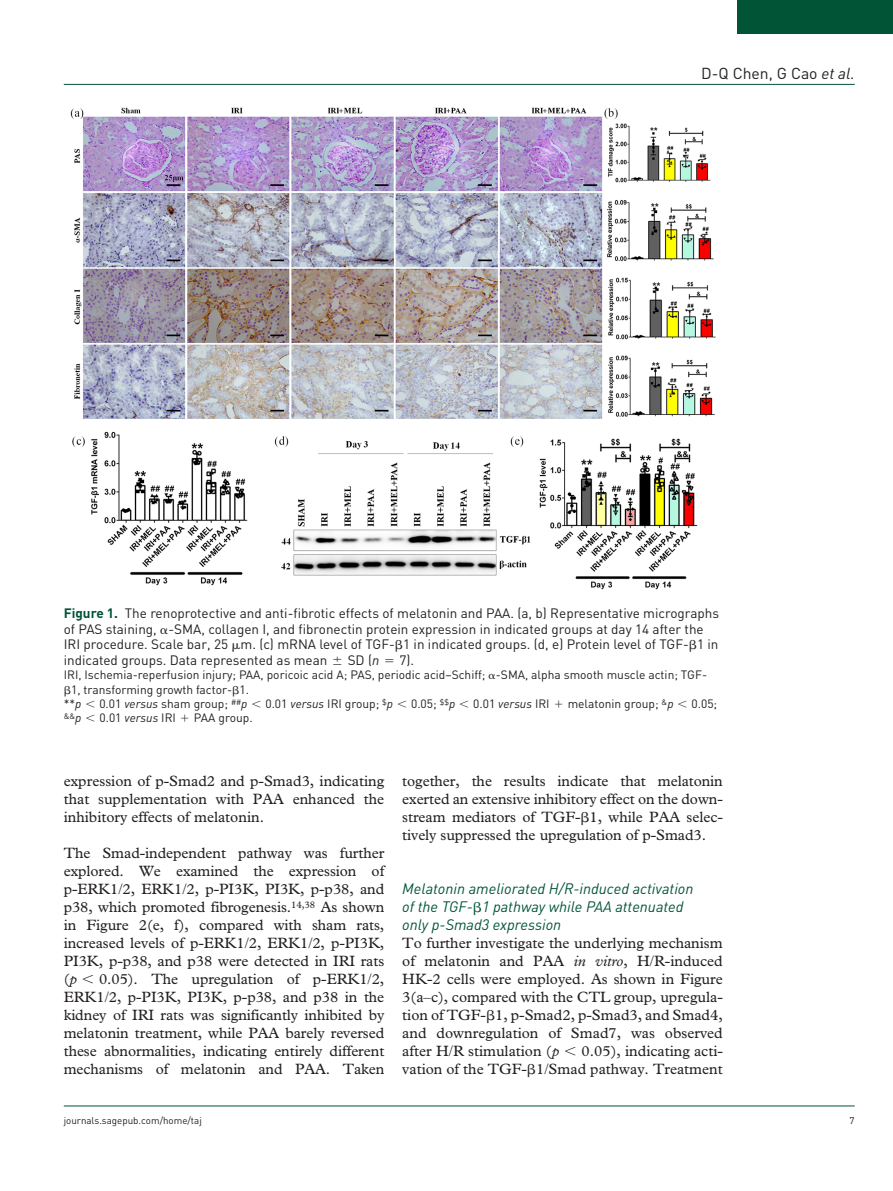
<style>
.page{position:relative;width:893px;height:1191px;background:#fff}
.page>*{position:absolute;margin:0;border:0;box-sizing:border-box;transform-origin:0 0}
.t1{font:15.75px "DIN";color:#231f20}
.t2{font:15px/18px "Plantin Std";color:#231f20;text-align:justify}
.t3{font:italic 15px/18px "DIN";color:#015436}
.t4{font:13.5px/15.8px "DIN";color:#231f20}
.t5{font:12px "DIN";color:#231f20}
.t6{font:9.75px "DIN";color:#231f20}
.t7{font:7.8px "DIN";color:#231f20}
.s1{font-style:italic}
.s2{font-weight:700;color:#015436}
.s3{font-style:italic;font-size:12px}
</style>
<div class="page">
<hr style="left:64px;top:84px;width:791px;height:1px;background:#015436">
<hr style="left:64px;top:1105px;width:791px;height:1px;background:#015436">
<div style="left:738px;top:0;width:155px;height:34px;background:#015436"></div>
<img style="left:70px;top:107px;width:646px;height:483px">
<p class="t1" style="left:701px;top:63px;width:155px">D-Q Chen, G Cao <span class="s1">et al.</span></p>
<p class="t4" style="left:64px;top:605px;width:657px"><span class="s2">Figure 1.</span> The renoprotective and anti-fibrotic effects of melatonin and PAA. (a, b) Representative micrographs of PAS staining, -SMA, collagen I, and fibronectin protein expression in indicated groups at day 14 after the IRI procedure. Scale bar, 25 m. (c) mRNA level of TGF- 1 in indicated groups. (d, e) Protein level of TGF- 1 in indicated groups. Data represented as mean</p>
<p class="t4" style="left:348px;top:652px;width:33px">SD (<span class="s1">n</span></p>
<p class="t4" style="left:400px;top:652px;width:16px">7).</p>
<p class="t5" style="left:64px;top:667px;width:645px">IRI, Ischemia-reperfusion injury; PAA, poricoic acid A; PAS, periodic acid–Schiff; -SMA, alpha smooth muscle actin; TGF-</p>
<p class="t5" style="left:71px;top:682px;width:179px">1, transforming growth factor- 1.</p>
<p class="t5" style="left:64px;top:696px;width:19px">**<span class="s1">p</span></p>
<p class="t5" style="left:99px;top:696px;width:150px">0.01 <span class="s1">versus</span> sham group; <sup>##</sup><span class="s1">p</span></p>
<p class="t5" style="left:265px;top:696px;width:129px">0.01 <span class="s1">versus</span> IRI group; <sup>$</sup><span class="s1">p</span></p>
<p class="t5" style="left:411px;top:696px;width:46px">0.05; <sup>$$</sup><span class="s1">p</span></p>
<p class="t5" style="left:473px;top:696px;width:78px">0.01 <span class="s1">versus</span> IRI</p>
<p class="t5" style="left:568px;top:696px;width:107px">melatonin group; <sup>&amp;</sup><span class="s1">p</span></p>
<p class="t5" style="left:692px;top:696px;width:27px">0.05;</p>
<p class="t7" style="left:64px;top:711px;width:19px">&amp;&amp;<span class="s3">p</span></p>
<p class="t5" style="left:100px;top:710px;width:78px">0.01 <span class="s1">versus</span> IRI</p>
<p class="t5" style="left:194px;top:710px;width:60px">PAA group.</p>
<p class="t2" style="left:64px;top:772px;width:322px">expression of p-Smad2 and p-Smad3, indicating that supplementation with PAA enhanced the inhibitory effects of melatonin.</p>
<p class="t2" style="left:64px;top:844px;width:322px">The Smad-independent pathway was further explored. We examined the expression of p-ERK1/2, ERK1/2, p-PI3K, PI3K, p-p38, and p38, which promoted fibrogenesis.<sup>14,38</sup> As shown in Figure 2(e, f), compared with sham rats, increased levels of p-ERK1/2, ERK1/2, p-PI3K, PI3K, p-p38, and p38 were detected in IRI rats (<span class="s1">p</span></p>
<p class="t2" style="left:64px;top:970px;width:322px;text-indent:35px">0.05). The upregulation of p-ERK1/2, ERK1/2, p-PI3K, PI3K, p-p38, and p38 in the kidney of IRI rats was significantly inhibited by melatonin treatment, while PAA barely reversed these abnormalities, indicating entirely different mechanisms of melatonin and PAA. Taken</p>
<p class="t2" style="left:402px;top:772px;width:322px">together, the results indicate that melatonin exerted an extensive inhibitory effect on the down&shy;stream mediators of TGF- 1, while PAA selec&shy;tively suppressed the upregulation of p-Smad3.</p>
<p class="t3" style="left:402px;top:879px;width:293px">Melatonin ameliorated H/R-induced activation of the TGF- 1 pathway while PAA attenuated only p-Smad3 expression</p>
<p class="t2" style="left:402px;top:934px;width:322px">To further investigate the underlying mechanism of melatonin and PAA <span class="s1">in vitro</span>, H/R-induced HK-2 cells were employed. As shown in Figure 3(a–c), compared with the CTL group, upregula&shy;tion of TGF- 1, p-Smad2, p-Smad3, and Smad4, and downregulation of Smad7, was observed after H/R stimulation (<span class="s1">p</span></p>
<p class="t2" style="left:402px;top:1042px;width:322px;text-align:right">0.05), indicating acti-<br>vation of the TGF- 1/Smad pathway. Treatment</p>
<p class="t6" style="left:64px;top:1114px;width:140px">journals.sagepub.com/home/taj</p>
<p class="t6" style="left:850px;top:1114px;width:7px">7</p>
</div>
